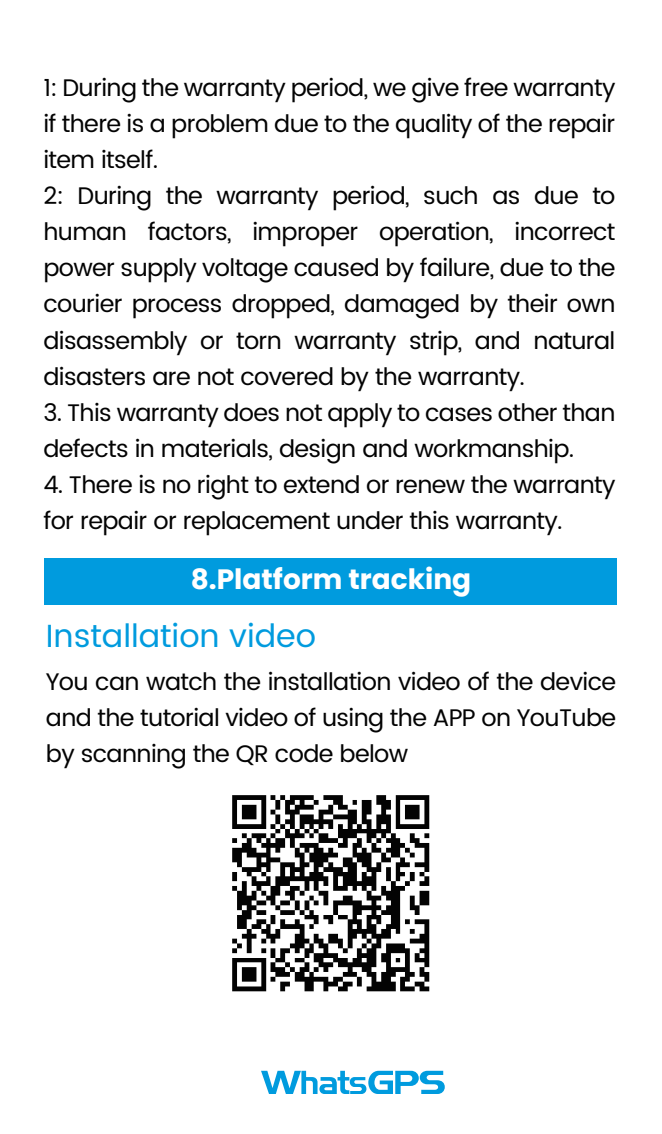
<style>
.page{position:relative;width:662px;height:1134px;background:#fff}
.page>*{position:absolute;margin:0;border:0;box-sizing:border-box;transform-origin:0 0}
.t1{font:32px "Poppins";color:#009bde}
.t2{font:28px "Poppins";color:#fff}
.t3{font:24px/36px "Poppins";letter-spacing:-.025em;color:#030303}
</style>
<div class="page">
<svg style="left:261px;top:1071px;width:183px;height:23px"></svg>
<div style="left:45px;top:559px;width:572px;height:46px;background:#009bde"></div>
<img style="left:232px;top:795px;width:198px;height:197px">
<p class="t3" style="left:43px;top:71px;width:573px">1: During the warranty period, we give free warranty if there is a problem due to the quality of the repair item itself.<br>2: During the warranty period, such as due to human factors, improper operation, incorrect power supply voltage caused by failure, due to the courier process dropped, damaged by their own disassembly or torn warranty strip, and natural disasters are not covered by the warranty.</p>
<p class="t3" style="left:43px;top:395px;width:573px">3. This warranty does not apply to cases other than defects in materials, design and workmanship.</p>
<p class="t3" style="left:43px;top:467px;width:573px">4. There is no right to extend or renew the warranty for repair or replacement under this warranty.</p>
<p class="t2" style="left:191px;top:563px;width:282px">8.Platform tracking</p>
<h1 class="t1" style="left:46px;top:613px;width:272px">Installation video</h1>
<p class="t3" style="left:46px;top:664px;width:571px;text-align:justify">You can watch the installation video of the device and the tutorial video of using the APP on YouTube by scanning the QR code below</p>
</div>
